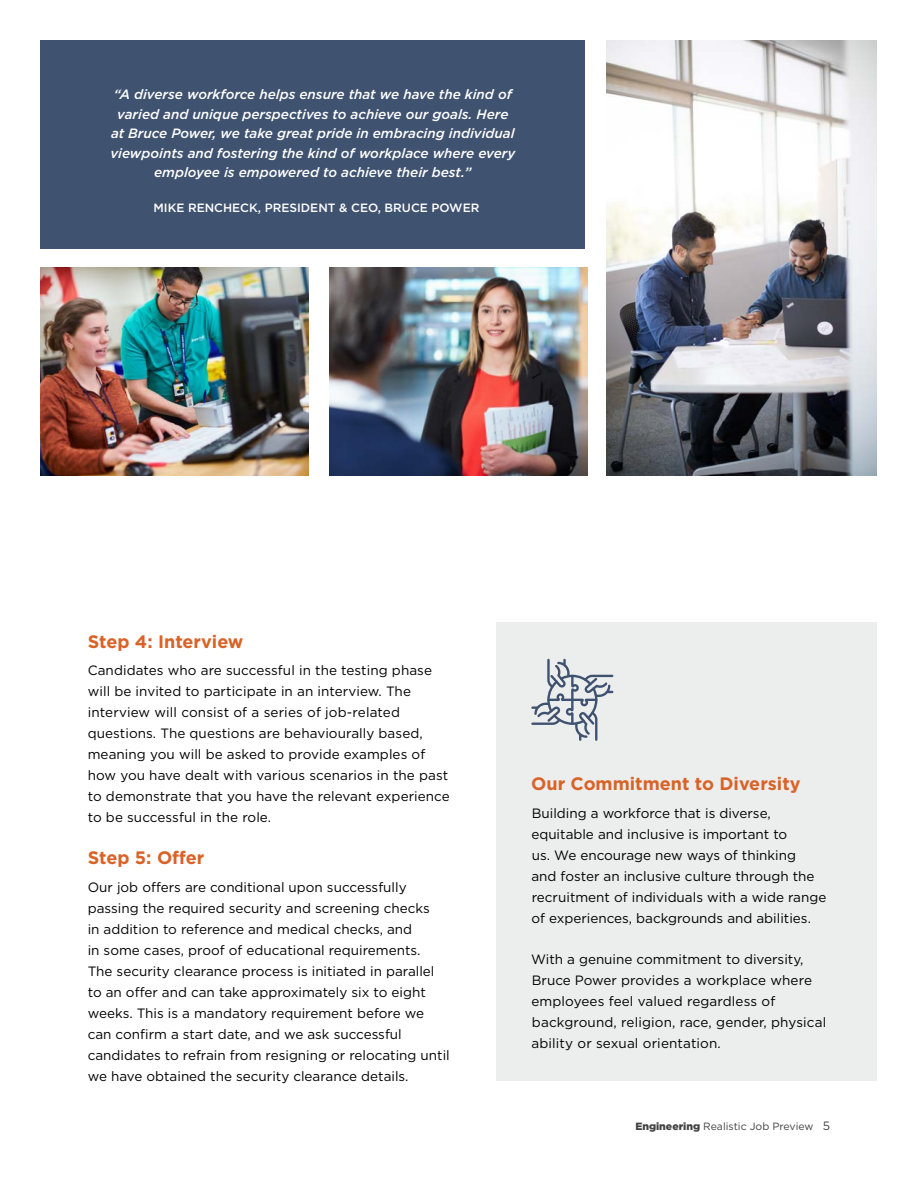
<style>
.page{position:relative;width:918px;height:1188px;background:#fff}
.page>*{position:absolute;margin:0;border:0;box-sizing:border-box;transform-origin:0 0}
.t1{font:700 18px "Gotham";color:#d96227}
.Sans_Body{font:13.5px/21px "Gotham";color:#000}
.t2{font:italic 500 13.5px/19.5px "Gotham";color:#fff;text-align:center}
.Quote_Attribution{font:500 12px "Gotham";color:#fff}
.t3{font:10.5px "Gotham";color:#414042}
.s1{font-weight:900}
.s2{font-size:12px}
</style>
<div class="page">
<div style="left:497px;top:622px;width:380px;height:459px;background:#eceded"></div>
<div style="left:40px;top:40px;width:545px;height:209px;background:#3f5270"></div>
<svg style="left:531px;top:659px;width:82px;height:82px"></svg>
<img style="left:329px;top:267px;width:258px;height:209px">
<img style="left:40px;top:267px;width:269px;height:209px">
<img style="left:606px;top:41px;width:271px;height:434px">
<p class="t2" style="left:110px;top:84px;width:406px">“A diverse workforce helps ensure that we have the kind of varied and unique perspectives to achieve our goals. Here at Bruce Power, we take great pride in embracing individual viewpoints and fostering the kind of workplace where every employee is empowered to achieve their best.”</p>
<p class="Quote_Attribution" style="left:154px;top:200px;width:327px">MIKE RENCHECK, PRESIDENT &amp; CEO, BRUCE POWER</p>
<h3 class="t1" style="left:88px;top:629px;width:157px">Step 4: Interview</h3>
<p class="Sans_Body" style="left:88px;top:660px;width:364px">Candidates who are successful in the testing phase will be invited to participate in an interview. The interview will consist of a series of job-related questions. The questions are behaviourally based, meaning you will be asked to provide examples of how you have dealt with various scenarios in the past to demonstrate that you have the relevant experience to be successful in the role.</p>
<h3 class="t1" style="left:88px;top:846px;width:118px">Step 5: Offer</h3>
<p class="Sans_Body" style="left:88px;top:876px;width:364px">Our job offers are conditional upon successfully passing the required security and screening checks<br>in addition to reference and medical checks, and<br>in some cases, proof of educational requirements.<br>The security clearance process is initiated in parallel to an offer and can take approximately six to eight weeks. This is a mandatory requirement before we can confirm a start date, and we ask successful candidates to refrain from resigning or relocating until we have obtained the security clearance details.</p>
<h3 class="t1" style="left:531px;top:772px;width:271px">Our Commitment to Diversity</h3>
<p class="Sans_Body" style="left:531px;top:802px;width:296px">Building a workforce that is diverse, equitable and inclusive is important to<br>us. We encourage new ways of thinking<br>and foster an inclusive culture through the recruitment of individuals with a wide range of experiences, backgrounds and abilities.</p>
<p class="Sans_Body" style="left:531px;top:949px;width:297px">With a genuine commitment to diversity, Bruce Power provides a workplace where employees feel valued regardless of background, religion, race, gender, physical ability or sexual orientation.</p>
<p class="t3" style="left:635px;top:1120px;width:196px"><span class="s1">Engineering</span> Realistic Job Preview <span class="s2">5</span></p>
</div>
